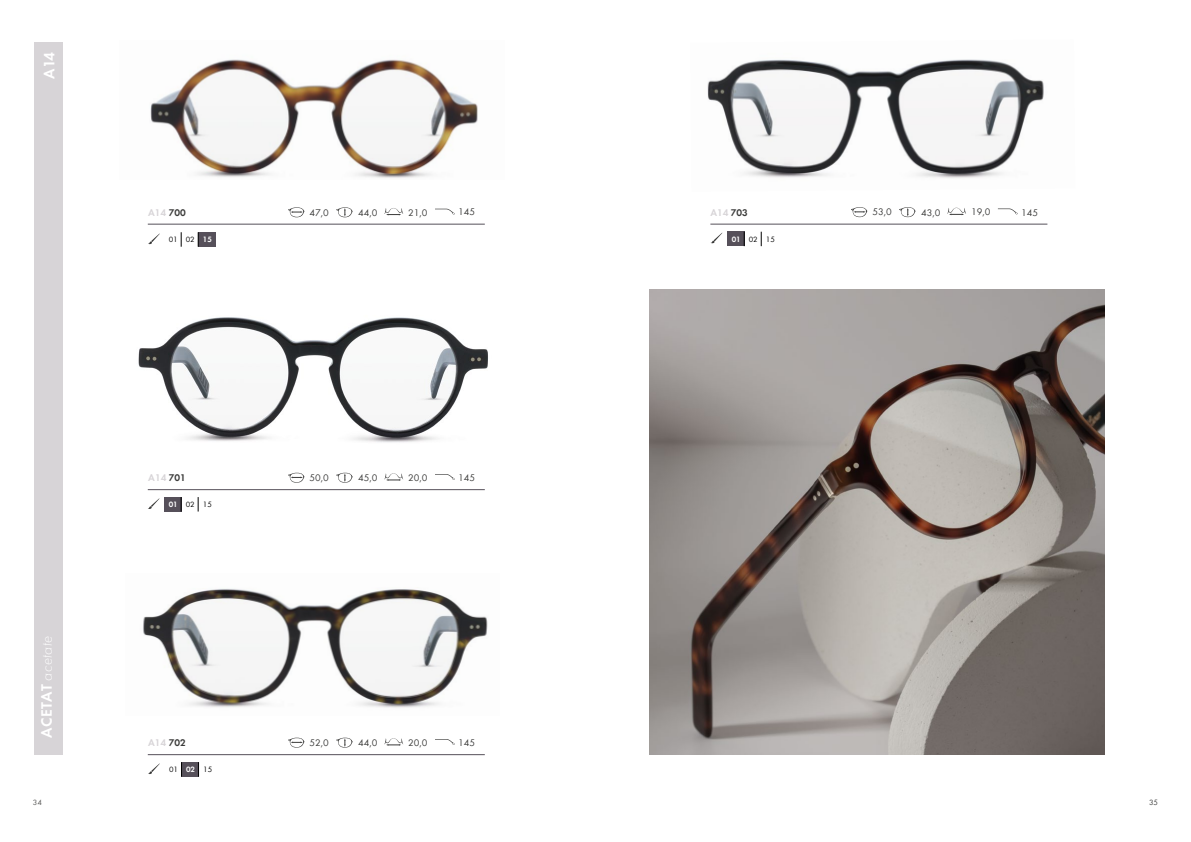
<style>
.page{position:relative;width:1191px;height:842px;background:#fff}
.page>*{position:absolute;margin:0;border:0;box-sizing:border-box;transform-origin:0 0}
.t1{font:italic 300 15.5px "Futura T";letter-spacing:.015em;color:#fff}
.t2{font:600 15.5px "Futura T";color:#fff}
.t3{font:10px "Futura T";color:#3b3b3a}
.t4{font:600 10px "Futura T";color:#d7d4d7}
.t5{font:8px "Futura T";color:#000}
.t6{font:8px "Futura T";color:#545453}
.t7{font:8px "Futura T";color:#3b3b3a}
.s1{font-weight:600;font-style:normal}
.s2{color:#3b3b3a}
.s3{font-weight:600;color:#fff}
</style>
<div class="page">
<div style="left:198px;top:232px;width:17px;height:15px;background:#56505a"></div>
<svg style="left:181px;top:232px;width:1px;height:15px"></svg>
<svg style="left:198px;top:232px;width:1px;height:15px"></svg>
<svg style="left:148px;top:234px;width:12px;height:10px"></svg>
<img style="left:150px;top:59px;width:328px;height:119px">
<svg style="left:288px;top:207px;width:16px;height:10px"></svg>
<svg style="left:336px;top:207px;width:16px;height:10px"></svg>
<svg style="left:384px;top:208px;width:19px;height:7px"></svg>
<svg style="left:435px;top:209px;width:20px;height:6px"></svg>
<hr style="left:710px;top:224px;width:337px;height:1px;background:#56505a">
<img style="left:138px;top:317px;width:350px;height:126px">
<div style="left:181px;top:762px;width:17px;height:15px;background:#56505a"></div>
<svg style="left:181px;top:762px;width:1px;height:15px"></svg>
<svg style="left:198px;top:762px;width:1px;height:15px"></svg>
<svg style="left:148px;top:763px;width:12px;height:11px"></svg>
<div style="left:164px;top:497px;width:17px;height:14px;background:#56505a"></div>
<svg style="left:181px;top:497px;width:1px;height:14px"></svg>
<svg style="left:198px;top:497px;width:1px;height:14px"></svg>
<svg style="left:148px;top:498px;width:11px;height:11px"></svg>
<svg style="left:288px;top:473px;width:16px;height:10px"></svg>
<svg style="left:336px;top:473px;width:16px;height:10px"></svg>
<svg style="left:384px;top:473px;width:19px;height:8px"></svg>
<svg style="left:435px;top:474px;width:20px;height:6px"></svg>
<svg style="left:288px;top:738px;width:16px;height:10px"></svg>
<svg style="left:336px;top:738px;width:16px;height:10px"></svg>
<svg style="left:384px;top:738px;width:19px;height:8px"></svg>
<svg style="left:435px;top:739px;width:20px;height:6px"></svg>
<img style="left:143px;top:588px;width:345px;height:120px">
<hr style="left:148px;top:224px;width:337px;height:1px;background:#56505a">
<hr style="left:148px;top:489px;width:337px;height:1px;background:#56505a">
<hr style="left:148px;top:754px;width:337px;height:1px;background:#56505a">
<div style="left:727px;top:232px;width:17px;height:14px;background:#56505a"></div>
<svg style="left:744px;top:232px;width:1px;height:14px"></svg>
<svg style="left:761px;top:232px;width:1px;height:14px"></svg>
<svg style="left:710px;top:233px;width:12px;height:10px"></svg>
<img style="left:649px;top:289px;width:455px;height:465px">
<svg style="left:851px;top:207px;width:16px;height:10px"></svg>
<svg style="left:899px;top:207px;width:16px;height:10px"></svg>
<svg style="left:947px;top:207px;width:19px;height:8px"></svg>
<svg style="left:998px;top:208px;width:20px;height:7px"></svg>
<img style="left:707px;top:59px;width:337px;height:119px">
<div style="left:34px;top:43px;width:28px;height:712px;background:#d7d4d7"></div>
<h1 class="t2" style="left:40px;top:79px;width:28px;rotate:-90deg">A14</h1>
<h1 class="t1" style="left:38px;top:737px;width:103px;rotate:-90deg"><span class="s1">ACETAT</span> acetate</h1>
<p class="t4" style="left:148px;top:206px;width:39px">A14 <span class="s2">700</span></p>
<p class="t3" style="left:309px;top:206px;width:21px">47,0</p>
<p class="t3" style="left:358px;top:207px;width:21px">44,0</p>
<p class="t3" style="left:408px;top:206px;width:21px">21,0</p>
<p class="t3" style="left:458px;top:206px;width:19px">145</p>
<p class="t5" style="left:169px;top:235px;width:45px">01 02 <span class="s3">15</span></p>
<p class="t4" style="left:148px;top:472px;width:39px">A14 <span class="s2">701</span></p>
<p class="t3" style="left:309px;top:472px;width:21px">50,0</p>
<p class="t3" style="left:358px;top:472px;width:21px">45,0</p>
<p class="t3" style="left:408px;top:472px;width:21px">20,0</p>
<p class="t3" style="left:458px;top:472px;width:19px">145</p>
<p class="t5" style="left:169px;top:500px;width:45px"><span class="s3">01</span> 02 15</p>
<p class="t4" style="left:148px;top:737px;width:39px">A14 <span class="s2">702</span></p>
<p class="t3" style="left:309px;top:737px;width:21px">52,0</p>
<p class="t3" style="left:358px;top:737px;width:21px">44,0</p>
<p class="t3" style="left:408px;top:737px;width:21px">20,0</p>
<p class="t3" style="left:458px;top:736px;width:19px">145</p>
<p class="t5" style="left:169px;top:765px;width:45px">01 <span class="s3">02</span> 15</p>
<p class="t4" style="left:710px;top:206px;width:39px">A14 <span class="s2">703</span></p>
<p class="t3" style="left:872px;top:206px;width:21px">53,0</p>
<p class="t3" style="left:921px;top:206px;width:21px">43,0</p>
<p class="t3" style="left:971px;top:206px;width:21px">19,0</p>
<p class="t3" style="left:1021px;top:206px;width:19px">145</p>
<p class="t5" style="left:731px;top:234px;width:45px"><span class="s3">01</span> 02 15</p>
<p class="t6" style="left:33px;top:798px;width:11px">34</p>
<p class="t7" style="left:1149px;top:798px;width:11px">35</p>
</div>
